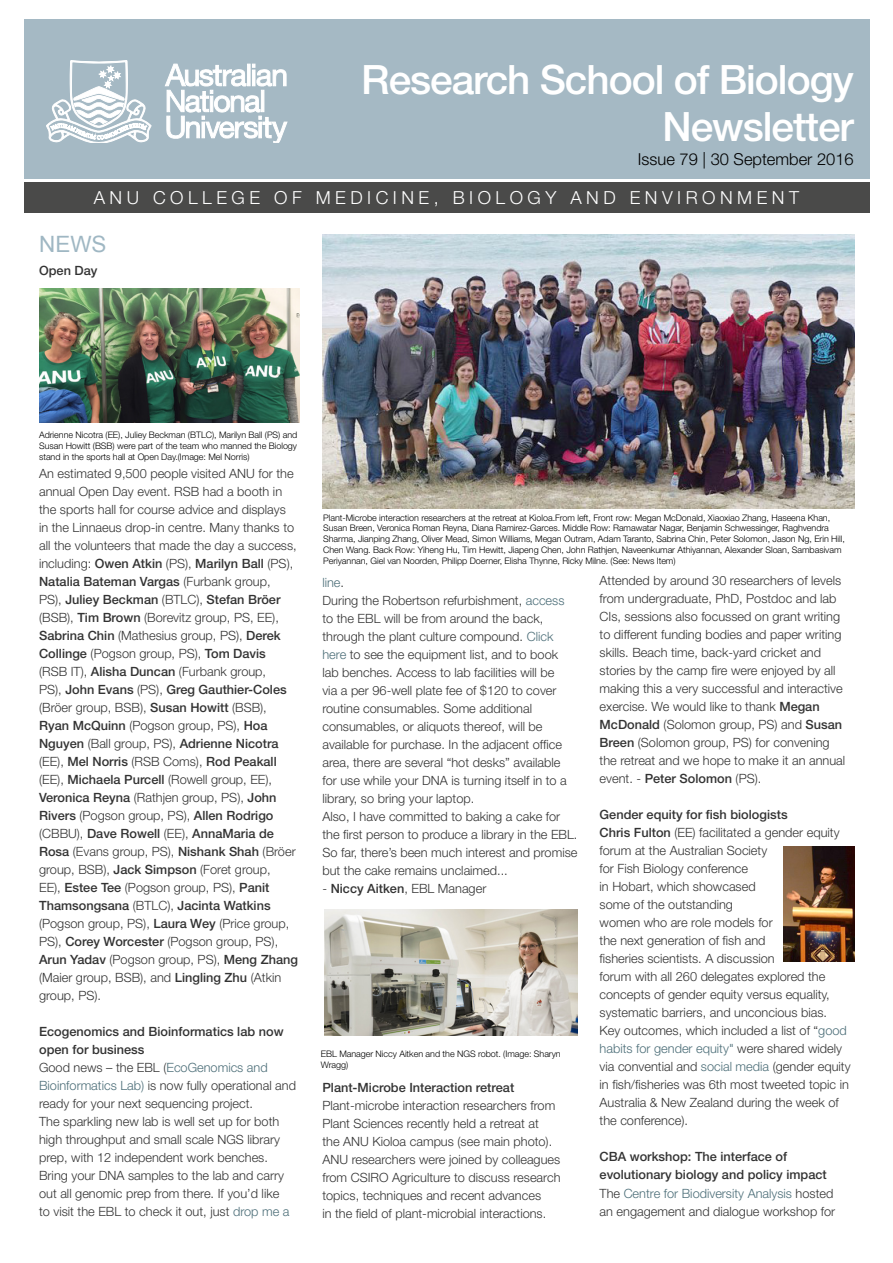
<style>
.page{position:relative;width:893px;height:1263px;background:#fff}
.page>*{position:absolute;margin:0;border:0;box-sizing:border-box;transform-origin:0 0}
.t1{font:500 40.5px/46.5px "Helvetica Neue LT Std";letter-spacing:-.025em;color:#fff;text-align:right}
.t2{font:22.5px "Arial";color:#9fb7c3}
.t3{font:300 18px "Helvetica Neue LT Std";letter-spacing:.25em;color:#fff}
.t4{font:300 16.5px "Helvetica Neue LT Std";color:#000}
.t5{font:300 12.75px/18px "Helvetica Neue LT Std";color:#333}
.t6{font:500 12.75px/18px "Helvetica Neue LT Std";color:#333}
.t7{font:300 9px/10.8px "Helvetica Neue LT Std";letter-spacing:-.005em;color:#000}
.s1{font-weight:500}
.s2{color:#4c6e78}
.s3{font-weight:300}
.s4{font-weight:300;color:#4c6e78}
</style>
<div class="page">
<div style="left:24px;top:19px;width:846px;height:160px;background:#a5b9c4"></div>
<div style="left:24px;top:182px;width:845px;height:31px;background:#4a4a49"></div>
<svg style="left:47px;top:60px;width:104px;height:83px"></svg>
<svg style="left:165px;top:64px;width:122px;height:79px"></svg>
<img style="left:322px;top:234px;width:533px;height:274px">
<img style="left:324px;top:909px;width:253px;height:126px">
<img style="left:783px;top:846px;width:71px;height:115px">
<img style="left:40px;top:288px;width:259px;height:134px">
<h1 class="t1" style="left:361px;top:56px;width:494px">Research School of Biology<br>Newsletter</h1>
<p class="t4" style="left:638px;top:149px;width:217px">Issue 79 | 30 September 2016</p>
<h3 class="t3" style="left:94px;top:186px;width:707px">ANU COLLEGE OF MEDICINE, BIOLOGY AND ENVIRONMENT</h3>
<h2 class="t2" style="left:39px;top:230px;width:69px">NEWS</h2>
<p class="t6" style="left:39px;top:261px;width:60px">Open Day</p>
<p class="t7" style="left:39px;top:430px;width:260px;text-align:justify">Adrienne Nicotra (EE), Juliey Beckman (BTLC), Marilyn Ball (PS) and Susan Howitt (BSB) were part of the team who manned the Biology stand in the sports hall at Open Day.(Image: Mel Norris)</p>
<p class="t5" style="left:39px;top:464px;width:260px">An estimated 9,500 people visited ANU for the annual Open Day event. RSB had a booth in the sports hall for course advice and displays in the Linnaeus drop-in centre. Many thanks to all the volunteers that made the day a success, including: <span class="s1">Owen Atkin</span> (PS), <span class="s1">Marilyn Ball</span> (PS), <span class="s1">Natalia Bateman Vargas</span> (Furbank group,<br>PS), <span class="s1">Juliey Beckman</span> (BTLC), <span class="s1">Stefan Bröer </span>(BSB), <span class="s1">Tim Brown</span> (Borevitz group, PS, EE), <span class="s1">Sabrina Chin</span> (Mathesius group, PS), <span class="s1">Derek Collinge</span> (Pogson group, PS), <span class="s1">Tom Davis<br></span>(RSB IT), <span class="s1">Alisha Duncan</span> (Furbank group,<br>PS), <span class="s1">John Evans</span> (PS), <span class="s1">Greg Gauthier-Coles </span>(Bröer group, BSB), <span class="s1">Susan Howitt</span> (BSB), <span class="s1">Ryan McQuinn</span> (Pogson group, PS), <span class="s1">Hoa Nguyen</span> (Ball group, PS), <span class="s1">Adrienne Nicotra </span>(EE), <span class="s1">Mel Norris</span> (RSB Coms), <span class="s1">Rod Peakall </span>(EE), <span class="s1">Michaela Purcell</span> (Rowell group, EE), <span class="s1">Veronica Reyna</span> (Rathjen group, PS), <span class="s1">John Rivers</span> (Pogson group, PS), <span class="s1">Allen Rodrigo </span>(CBBU), <span class="s1">Dave Rowell</span> (EE), <span class="s1">AnnaMaria de Rosa</span> (Evans group, PS), <span class="s1">Nishank Shah</span> (Bröer group, BSB), <span class="s1">Jack Simpson</span> (Foret group,<br>EE), <span class="s1">Estee Tee</span> (Pogson group, PS), <span class="s1">Panit Thamsongsana</span> (BTLC), <span class="s1">Jacinta Watkins </span>(Pogson group, PS), <span class="s1">Laura Wey</span> (Price group, PS), <span class="s1">Corey Worcester</span> (Pogson group, PS), <span class="s1">Arun Yadav</span> (Pogson group, PS), <span class="s1">Meng Zhang </span>(Maier group, BSB), and <span class="s1">Lingling Zhu</span> (Atkin group, PS).</p>
<p class="t5" style="left:39px;top:1022px;width:258px"><span class="s1">Ecogenomics and Bioinformatics lab now open for business<br></span>Good news – the EBL (<span class="s2">EcoGenomics and Bioinformatics Lab)</span> is now fully operational and ready for your next sequencing project.<br>The sparkling new lab is well set up for both high throughput and small scale NGS library prep, with 12 independent work benches.<br>Bring your DNA samples to the lab and carry out all genomic prep from there. If you’d like<br>to visit the EBL to check it out, just <span class="s2">drop me a</span></p>
<p class="t7" style="left:323px;top:512px;width:523px">Plant-Microbe interaction researchers at the retreat at Kioloa.From left, Front row: Megan McDonald, Xiaoxiao Zhang, Haseena Khan, Susan Breen, Veronica Roman Reyna, Diana Ramirez-Garces. Middle Row: Ramawatar Nagar, Benjamin Schwessinger, Raghvendra Sharma, Jianping Zhang, Oliver Mead, Simon Williams, Megan Outram, Adam Taranto, Sabrina Chin, Peter Solomon, Jason Ng, Erin Hill, Chen Wang. Back Row: Yiheng Hu, Tim Hewitt, Jiapeng Chen, John Rathjen, Naveenkumar Athiyannan, Alexander Sloan, Sambasivam Periyannan, Giel van Noorden, Philipp Doerner, Elisha Thynne, Ricky Milne. (See: News Item)</p>
<p class="t5" style="left:322px;top:573px;width:257px"><span class="s2">line</span>.<br>During the Robertson refurbishment, <span class="s2">access </span>to the EBL will be from around the back, through the plant culture compound. <span class="s2">Click here</span> to see the equipment list, and to book lab benches. Access to lab facilities will be<br>via a per 96-well plate fee of $120 to cover routine consumables. Some additional consumables, or aliquots thereof, will be available for purchase. In the adjacent office area, there are several “hot desks” available for use while your DNA is turning itself in to a library, so bring your laptop.<br>Also, I have committed to baking a cake for the first person to produce a library in the EBL.<br>So far, there’s been much interest and promise but the cake remains unclaimed...</p>
<p class="t5" style="left:322px;top:879px;width:165px">- <span class="s1">Niccy Aitken</span>, EBL Manager</p>
<p class="t7" style="left:321px;top:1048px;width:241px">EBL Manager Niccy Aitken and the NGS robot. (Image: Sharyn<br>Wragg)</p>
<p class="t6" style="left:322px;top:1078px;width:193px">Plant-Microbe Interaction retreat</p>
<p class="t5" style="left:322px;top:1096px;width:240px">Plant-microbe interaction researchers from Plant Sciences recently held a retreat at<br>the ANU Kioloa campus (see main photo).<br>ANU researchers were joined by colleagues from CSIRO Agriculture to discuss research topics, techniques and recent advances<br>in the field of plant-microbial interactions.</p>
<p class="t5" style="left:600px;top:571px;width:247px">Attended by around 30 researchers of levels from undergraduate, PhD, Postdoc and lab CIs, sessions also focussed on grant writing to different funding bodies and paper writing skills. Beach time, back-yard cricket and stories by the camp fire were enjoyed by all making this a very successful and interactive exercise. We would like to thank <span class="s1">Megan McDonald</span> (Solomon group, PS) and <span class="s1">Susan Breen</span> (Solomon group, PS) for convening the retreat and we hope to make it an annual event. - <span class="s1">Peter Solomon</span> (PS).</p>
<p class="t5" style="left:600px;top:805px;width:253px"><span class="s1">Gender equity for fish biologists<br>Chris Fulton</span> (EE) facilitated a gender equity forum at the Australian Society<br>for Fish Biology conference<br>in Hobart, which showcased<br>some of the outstanding<br>women who are role models for<br>the next generation of fish and<br>fisheries scientists. A discussion<br>forum with all 260 delegates explored the concepts of gender equity versus equality, systematic barriers, and unconcious bias.<br>Key outcomes, which included a list of “<span class="s2">good habits for gender equity"</span> were shared widely via convential and <span class="s2">social media</span> (gender equity in fish/fisheries was 6th most tweeted topic in Australia &amp; New Zealand during the week of the conference).</p>
<p class="t6" style="left:600px;top:1148px;width:237px">CBA workshop: The interface of evolutionary biology and policy impact <span class="s3">The</span> <span class="s4">Centre for Biodiversity Analysis</span> <span class="s3">hosted an engagement and dialogue workshop for</span></p>
</div>
